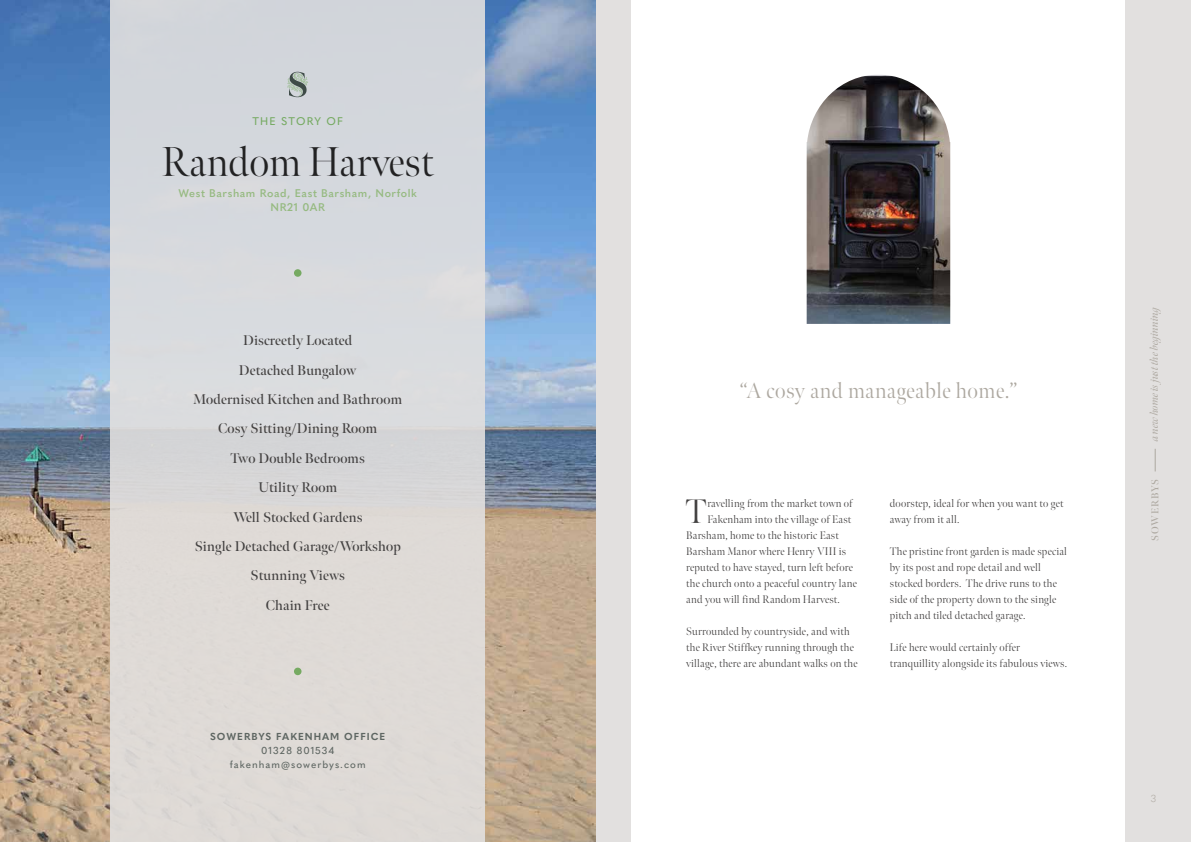
<style>
.page{position:relative;width:1191px;height:842px;background:#fff}
.page>*{position:absolute;margin:0;border:0;box-sizing:border-box;transform-origin:0 0}
.t1{font:300 41.5px "Meno Banner";color:#222223}
.t2{font:300 34px "Meno Banner";color:#434141}
.t3{font:300 22px "Meno Banner";letter-spacing:.025em;color:#ada8a0}
.t4{font:600 14px/29.3px "Meno Banner";letter-spacing:.01em;color:#434141;text-align:center}
.t5{font:300 11px/16px "Meno Banner";letter-spacing:.02em;color:#434141}
.t6{font:600 11px/14px "Quasimoda";letter-spacing:.05em;color:#96ba81;text-align:center}
.t7{font:italic 11px "Meno Banner";letter-spacing:-.01em;color:#ada8a0}
.t8{font:500 11px "Quasimoda";letter-spacing:.1em;color:#76aa62}
.t9{font:500 10px/14px "Quasimoda";letter-spacing:.1em;color:#5e6662;text-align:center}
.t10{font:700 10px "Quasimoda";letter-spacing:.1em;color:#5e6662}
.t11{font:600 10px "Meno Banner";letter-spacing:.08em;color:#ada8a0}
.t12{font:300 10px "Quasimoda";color:#ada8a0}
</style>
<div class="page">
<div style="left:595px;top:0;width:596px;height:842px;background:#e2e0df"></div>
<svg style="left:1155px;top:449px;width:1px;height:22px"></svg>
<img style="left:0;top:0;width:595px;height:842px">
<div style="left:111px;top:0;width:374px;height:842px;background:#dadada"></div>
<div style="left:294px;top:269px;width:7px;height:8px;background:#76aa62;border-radius:50%"></div>
<div style="left:294px;top:668px;width:7px;height:7px;background:#76aa62;border-radius:50%"></div>
<svg style="left:287px;top:72px;width:21px;height:25px"></svg>
<div style="left:631px;top:0;width:494px;height:842px;background:#fff"></div>
<img style="left:806px;top:75px;width:144px;height:249px">
<p class="t8" style="left:252px;top:113px;width:92px">THE STORY OF</p>
<h1 class="t1" style="left:162px;top:137px;width:273px">Random Harvest</h1>
<p class="t6" style="left:178px;top:186px;width:240px">West Barsham Road, East Barsham, Norfolk<br>NR21 0AR</p>
<p class="t4" style="left:193px;top:326px;width:210px">Discreetly Located<br>Detached Bungalow<br>Modernised Kitchen and Bathroom<br>Cosy Sitting/Dining Room<br>Two Double Bedrooms<br>Utility Room<br>Well Stocked Gardens<br>Single Detached Garage/Workshop<br>Stunning Views<br>Chain Free</p>
<p class="t10" style="left:210px;top:728px;width:177px">SOWERBYS FAKENHAM OFFICE</p>
<p class="t9" style="left:230px;top:742px;width:137px">01328 801534 fakenham@sowerbys.com</p>
<h3 class="t3" style="left:739px;top:377px;width:279px">“A cosy and manageable home.”</h3>
<h2 class="t2" style="left:685px;top:491px;width:23px">T</h2>
<p class="t5" style="left:707px;top:496px;width:146px">ravelling from the market town of</p>
<p class="t5" style="left:707px;top:512px;width:145px">Fakenham into the village of East</p>
<p class="t5" style="left:686px;top:528px;width:154px">Barsham, home to the historic East</p>
<p class="t5" style="left:686px;top:544px;width:161px">Barsham Manor where Henry VIII is</p>
<p class="t5" style="left:686px;top:560px;width:168px">reputed to have stayed, turn left before</p>
<p class="t5" style="left:686px;top:576px;width:172px">the church onto a peaceful country lane</p>
<p class="t5" style="left:686px;top:592px;width:155px">and you will find Random Harvest.</p>
<p class="t5" style="left:686px;top:624px;width:173px">Surrounded by countryside, and with the River Stiffkey running through the village, there are abundant walks on the</p>
<p class="t5" style="left:889px;top:496px;width:175px">doorstep, ideal for when you want to get away from it all.</p>
<p class="t5" style="left:889px;top:544px;width:179px">The pristine front garden is made special by its post and rope detail and well stocked borders. The drive runs to the side of the property down to the single pitch and tiled detached garage.</p>
<p class="t5" style="left:889px;top:640px;width:179px">Life here would certainly offer tranquillity alongside its fabulous views.</p>
<p class="t7" style="left:1147px;top:441px;width:138px;rotate:-90deg">a new home is just the beginning</p>
<p class="t11" style="left:1149px;top:541px;width:63px;rotate:-90deg">SOWERBYS</p>
<p class="t12" style="left:1150px;top:791px;width:7px">3</p>
</div>
